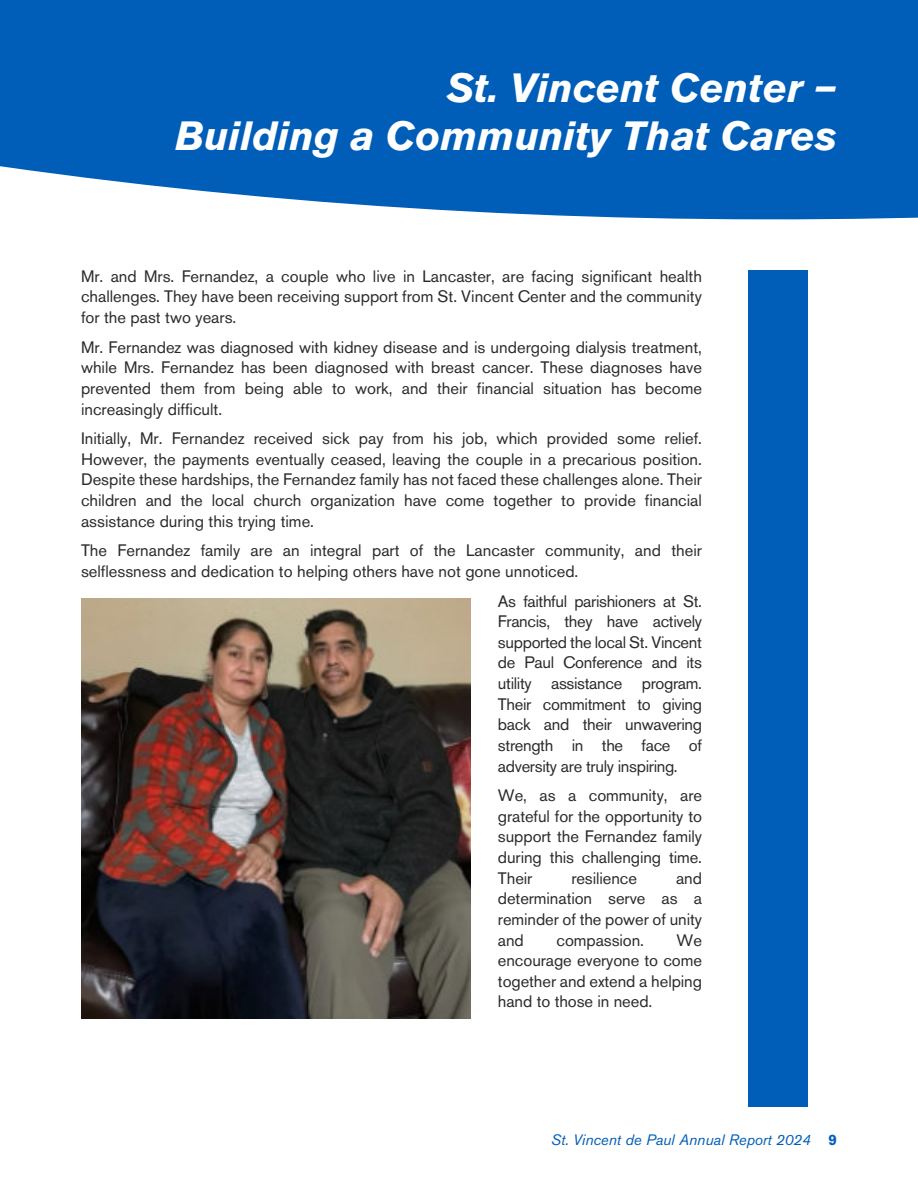
<style>
.page{position:relative;width:918px;height:1188px;background:#fff}
.page>*{position:absolute;margin:0;border:0;box-sizing:border-box;transform-origin:0 0}
.t1{font:italic 700 40.5px/48.6px "Akzidenz Grotesk BE";color:#fff;text-align:right}
.t2{font:16.5px/20.7px "Akzidenz Grotesk BE";color:#2b2b2a;text-align:justify}
.t3{font:italic 15px "Akzidenz Grotesk BE";color:#005eb8}
.s1{font-weight:700;font-style:normal}
</style>
<div class="page">
<svg style="left:0;top:0;width:918px;height:220px;background:#1169bc"></svg>
<div style="left:748px;top:270px;width:60px;height:837px;background:#005eb8"></div>
<img style="left:81px;top:598px;width:390px;height:421px">
<h1 class="t1" style="left:175px;top:63px;width:663px">St. Vincent Center –<br>Building a Community That Cares</h1>
<p class="t2" style="left:81px;top:266px;width:622px">Mr. and Mrs. Fernandez, a couple who live in Lancaster, are facing significant health challenges. They have been receiving support from St. Vincent Center and the community for the past two years.</p>
<p class="t2" style="left:81px;top:337px;width:623px">Mr. Fernandez was diagnosed with kidney disease and is undergoing dialysis treatment, while Mrs. Fernandez has been diagnosed with breast cancer. These diagnoses have prevented them from being able to work, and their financial situation has become increasingly difficult.</p>
<p class="t2" style="left:81px;top:428px;width:623px">Initially, Mr. Fernandez received sick pay from his job, which provided some relief.<br>However, the payments eventually ceased, leaving the couple in a precarious position.<br>Despite these hardships, the Fernandez family has not faced these challenges alone. Their children and the local church organization have come together to provide financial assistance during this trying time.</p>
<p class="t2" style="left:81px;top:540px;width:623px">The Fernandez family are an integral part of the Lancaster community, and their selflessness and dedication to helping others have not gone unnoticed.</p>
<p class="t2" style="left:498px;top:590px;width:206px">As faithful parishioners at St.<br>Francis, they have actively supported the local St. Vincent de Paul Conference and its utility assistance program.<br>Their commitment to giving back and their unwavering strength in the face of adversity are truly inspiring.</p>
<p class="t2" style="left:498px;top:785px;width:206px">We, as a community, are grateful for the opportunity to support the Fernandez family during this challenging time.<br>Their</p>
<p class="t2" style="left:498px;top:868px;width:206px;text-indent:178px">and determination serve as a reminder of the power of unity and</p>
<p class="t2" style="left:571px;top:868px;width:67px">resilience</p>
<p class="t2" style="left:498px;top:930px;width:206px;text-indent:179px">We encourage everyone to come together and extend a helping hand to those in need.</p>
<p class="t2" style="left:557px;top:929px;width:89px">compassion.</p>
<p class="t3" style="left:551px;top:1130px;width:287px">St. Vincent de Paul Annual Report 2024 <span class="s1">9</span></p>
</div>
